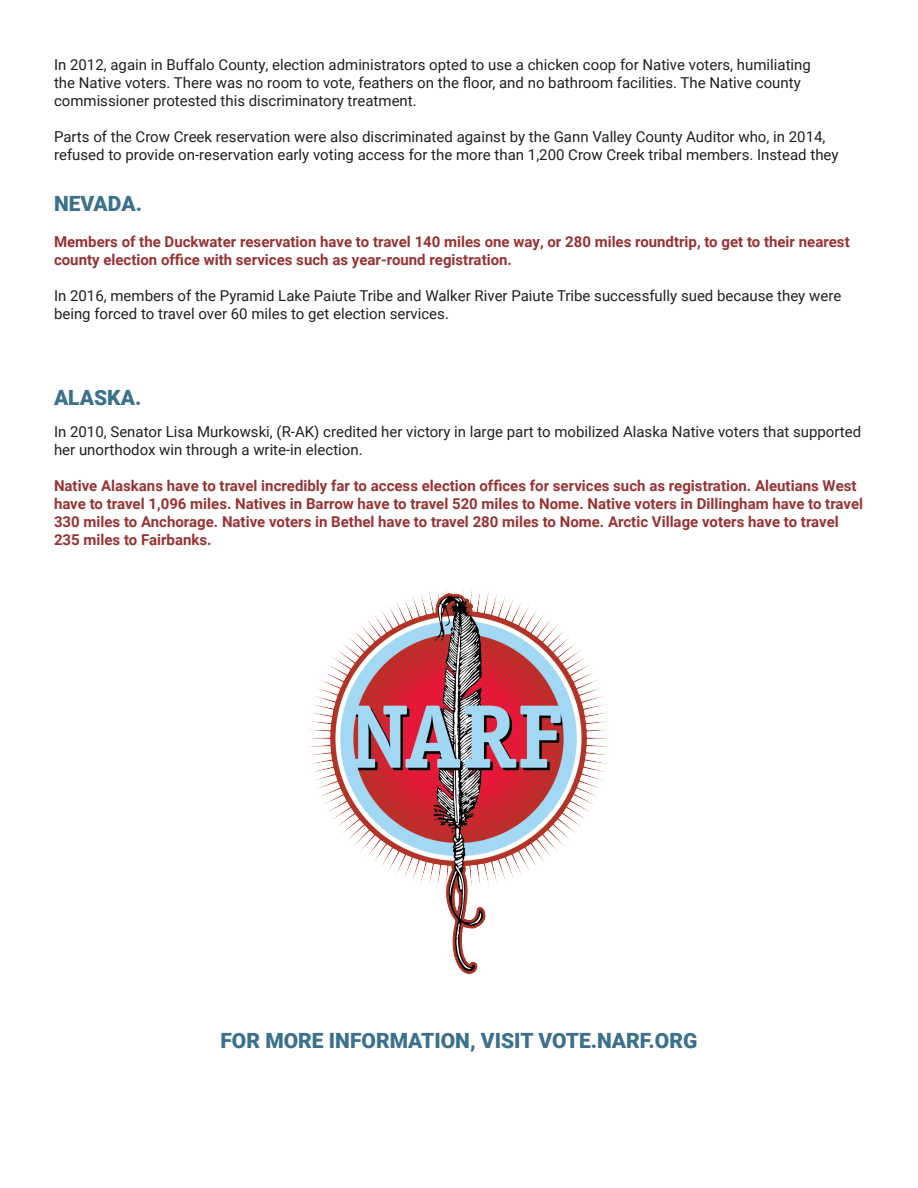
<style>
.page{position:relative;width:918px;height:1188px;background:#fff}
.page>*{position:absolute;margin:0;border:0;box-sizing:border-box;transform-origin:0 0}
.t1{font:900 21px "Roboto";color:#3b718d}
.t2{font:15px/18px "Roboto";color:#231f20}
.t3{font:700 15px/18px "Roboto";color:#933}
</style>
<div class="page">
<img style="left:309px;top:589px;width:300px;height:385px">
<p class="t2" style="left:54px;top:55px;width:758px">In 2012, again in Buffalo County, election administrators opted to use a chicken coop for Native voters, humiliating the Native voters. There was no room to vote, feathers on the floor, and no bathroom facilities. The Native county commissioner protested this discriminatory treatment.</p>
<p class="t2" style="left:54px;top:127px;width:786px">Parts of the Crow Creek reservation were also discriminated against by the Gann Valley County Auditor who, in 2014, refused to provide on-reservation early voting access for the more than 1,200 Crow Creek tribal members. Instead they</p>
<p class="t1" style="left:54px;top:189px;width:90px">NEVADA.</p>
<p class="t3" style="left:54px;top:232px;width:797px">Members of the Duckwater reservation have to travel 140 miles one way, or 280 miles roundtrip, to get to their nearest county election office with services such as year-round registration.</p>
<p class="t2" style="left:54px;top:286px;width:789px">In 2016, members of the Pyramid Lake Paiute Tribe and Walker River Paiute Tribe successfully sued because they were being forced to travel over 60 miles to get election services.</p>
<p class="t1" style="left:54px;top:382px;width:89px">ALASKA.</p>
<p class="t2" style="left:54px;top:422px;width:809px">In 2010, Senator Lisa Murkowski, (R-AK) credited her victory in large part to mobilized Alaska Native voters that supported her unorthodox win through a write-in election.</p>
<p class="t3" style="left:54px;top:476px;width:811px">Native Alaskans have to travel incredibly far to access election offices for services such as registration. Aleutians West have to travel 1,096 miles. Natives in Barrow have to travel 520 miles to Nome. Native voters in Dillingham have to travel 330 miles to Anchorage. Native voters in Bethel have to travel 280 miles to Nome. Arctic Village voters have to travel 235 miles to Fairbanks.</p>
<p class="t1" style="left:221px;top:1026px;width:478px">FOR MORE INFORMATION, VISIT VOTE.NARF.ORG</p>
</div>
